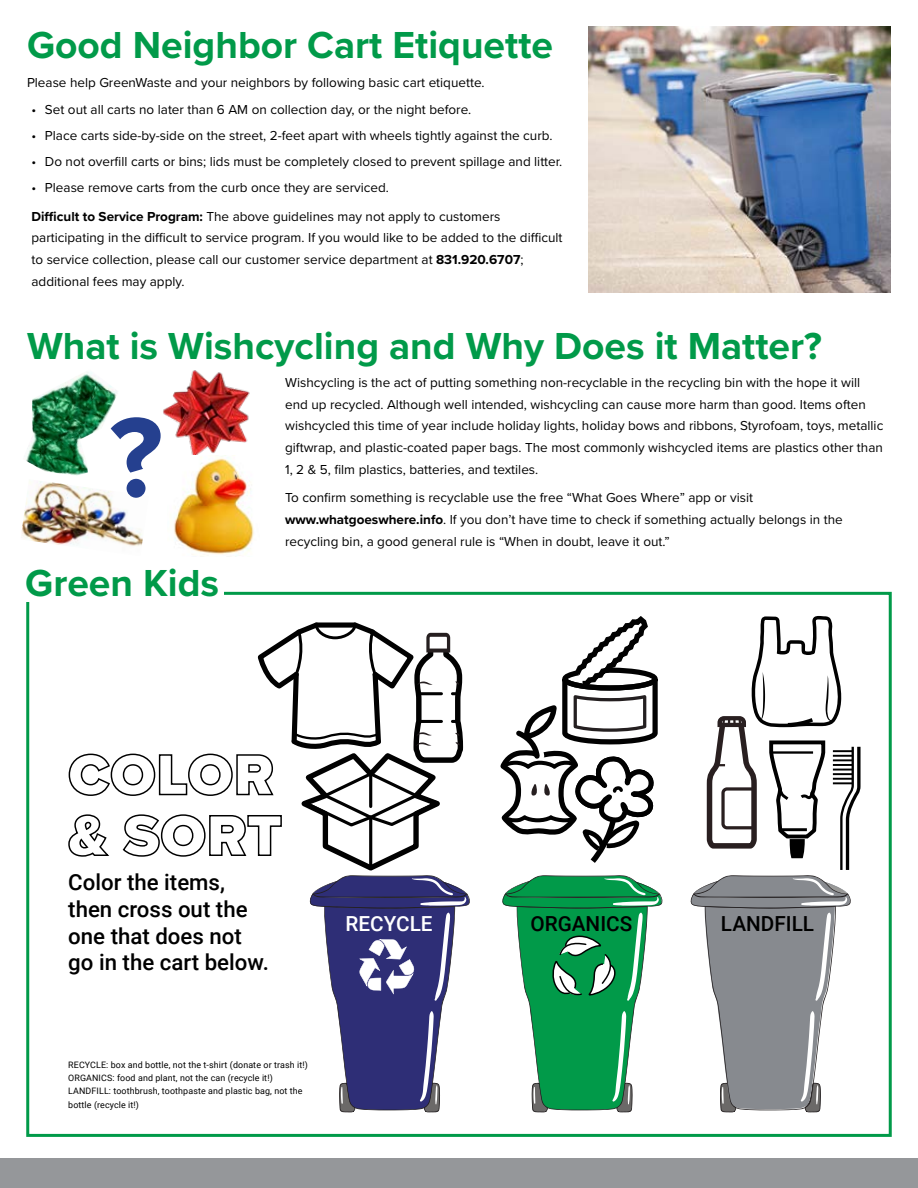
<style>
.page{position:relative;width:918px;height:1188px;background:#fff}
.page>*{position:absolute;margin:0;border:0;box-sizing:border-box;transform-origin:0 0}
.t1{font:700 117px "Proxima Nova";color:#25408f}
.t2{font:700 39px "Proxima Nova";color:#019a49}
.t3{font:700 39px "Proxima Nova";color:#009a49}
.t4{font:500 22.2px/26.7px "Roboto";color:#000}
.t5{font:500 20.7px "Roboto";color:#000}
.t6{font:500 20.7px "Roboto";color:#fff}
.t7{font:13.5px/21.8px "Proxima Nova";color:#000}
.t8{font:8.85px/13.4px "Roboto";letter-spacing:.015em;color:#000}
.s1{font-weight:700}
</style>
<div class="page">
<div style="left:0;top:1159px;width:918px;height:29px;background:#95979a"></div>
<div style="left:26px;top:592px;width:866px;height:545px;border:3px solid #019a49"></div>
<div style="left:25px;top:565px;width:199px;height:37px;background:#fff"></div>
<svg style="left:68px;top:615px;width:793px;height:498px"></svg>
<img style="left:589px;top:26px;width:302px;height:266px">
<img style="left:163px;top:370px;width:87px;height:86px">
<img style="left:21px;top:481px;width:122px;height:65px">
<img style="left:174px;top:456px;width:80px;height:100px">
<img style="left:24px;top:372px;width:93px;height:104px">
<h2 class="t2" style="left:27px;top:16px;width:528px">Good Neighbor Cart Etiquette</h2>
<p class="t7" style="left:27px;top:71px;width:459px">Please help GreenWaste and your neighbors by following basic cart etiquette.</p>
<p class="t7" style="left:31px;top:98px;width:441px">• Set out all carts no later than 6 AM on collection day, or the night before.</p>
<p class="t7" style="left:31px;top:124px;width:523px">• Place carts side-by-side on the street, 2-feet apart with wheels tightly against the curb.</p>
<p class="t7" style="left:31px;top:150px;width:532px">• Do not overfill carts or bins; lids must be completely closed to prevent spillage and litter.</p>
<p class="t7" style="left:31px;top:173px;width:470px;line-height:28.5px">• Please remove carts from the curb once they are serviced.<br><span class="s1">Difficult to Service Program:</span> The above guidelines may not apply to customers</p>
<p class="t7" style="left:31px;top:226px;width:533px">participating in the difficult to service program. If you would like to be added to the difficult to service collection, please call our customer service department at <span class="s1">831.920.6707</span>; additional fees may apply.</p>
<h2 class="t2" style="left:27px;top:317px;width:797px">What is Wishcycling and Why Does it Matter?</h2>
<p class="t7" style="left:285px;top:371px;width:600px">Wishcycling is the act of putting something non-recyclable in the recycling bin with the hope it will end up recycled. Although well intended, wishcycling can cause more harm than good. Items often wishcycled this time of year include holiday lights, holiday bows and ribbons, Styrofoam, toys, metallic giftwrap, and plastic-coated paper bags. The most commonly wishcycled items are plastics other than 1, 2 &amp; 5, film plastics, batteries, and textiles.</p>
<p class="t7" style="left:285px;top:486px;width:559px">To confirm something is recyclable use the free “What Goes Where” app or visit <span class="s1">www.whatgoeswhere.info</span>. If you don’t have time to check if something actually belongs in the recycling bin, a good general rule is “When in doubt, leave it out.”</p>
<h2 class="t3" style="left:25px;top:554px;width:195px">Green Kids</h2>
<h1 class="t1" style="left:110px;top:370px;width:55px">?</h1>
<h3 class="t4" style="left:68px;top:868px;width:202px">Color the items, then cross out the one that does not go in the cart below.</h3>
<p class="t8" style="left:68px;top:1057px;width:241px">RECYCLE: box and bottle, not the t-shirt (donate or trash it!)<br>ORGANICS: food and plant, not the can (recycle it!)<br>LANDFILL: toothbrush, toothpaste and plastic bag, not the bottle (recycle it!)</p>
<h3 class="t6" style="left:346px;top:909px;width:89px">RECYCLE</h3>
<h3 class="t5" style="left:530px;top:909px;width:103px">ORGANICS</h3>
<h3 class="t5" style="left:721px;top:909px;width:95px">LANDFILL</h3>
</div>
